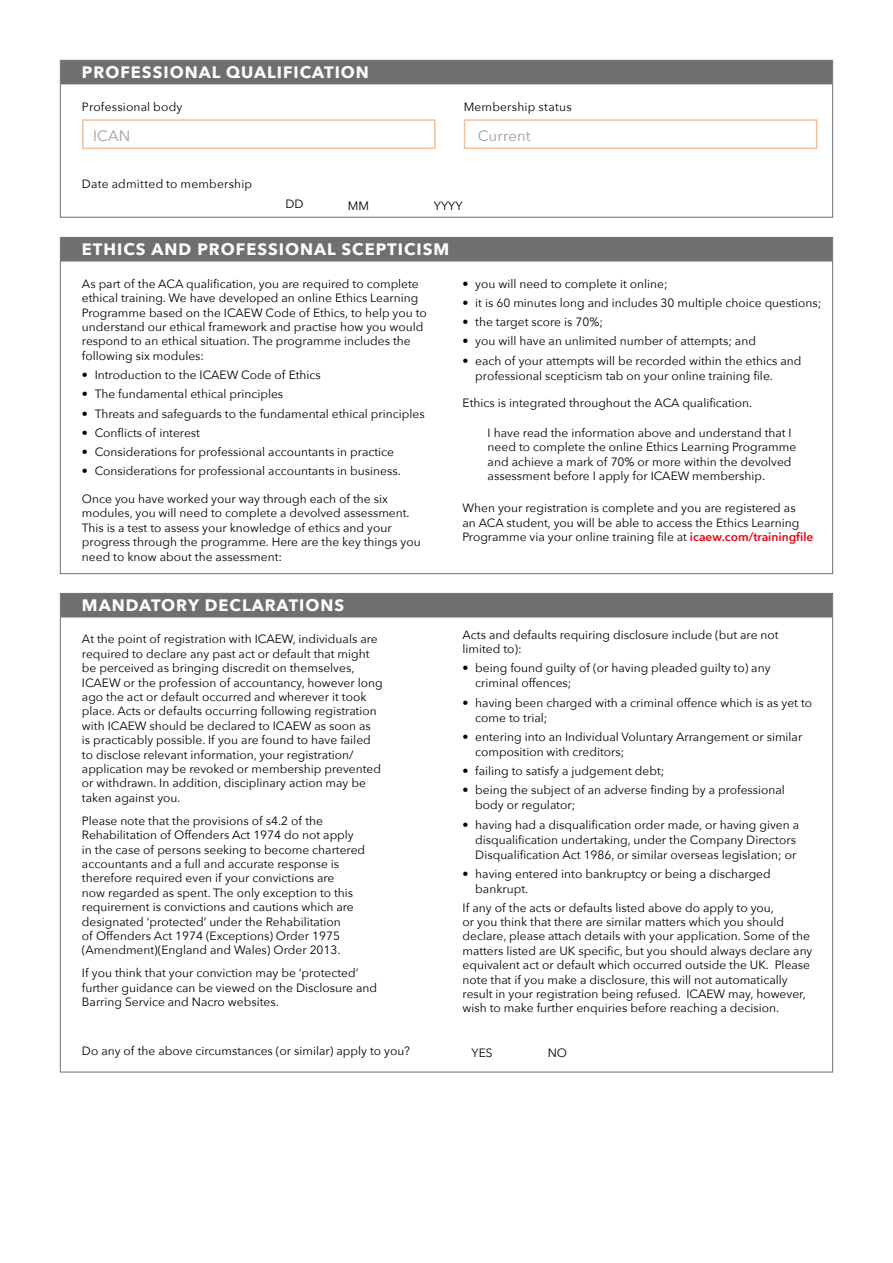
<style>
.page{position:relative;width:893px;height:1263px;background:#fff}
.page>*{position:absolute;margin:0;border:0;box-sizing:border-box;transform-origin:0 0}
.t1{font:700 16.5px "Avenir Next";letter-spacing:.06em;color:#fff}
.t2{font:15px "Avenir Next";letter-spacing:.01em;color:#9d9d9c}
.t3{font:12px/14.4px "Avenir Next";color:#000}
.t4{font:12px "Avenir Next";letter-spacing:.02em;color:#000}
.s1{font-weight:600;color:#e30613}
</style>
<div class="page">
<div style="left:61px;top:60px;width:771px;height:24px;background:#706f6f"></div>
<div style="left:60px;top:60px;width:773px;height:158px;border:1px solid #706f6f"></div>
<div style="left:61px;top:237px;width:771px;height:24px;background:#706f6f"></div>
<div style="left:61px;top:593px;width:771px;height:24px;background:#706f6f"></div>
<div style="left:82px;top:119px;width:354px;height:30px;background:#fff;border:2px solid #f1c09d"></div>
<div style="left:464px;top:119px;width:353px;height:30px;background:#fff;border:2px solid #f1c09d"></div>
<h1 class="t1" style="left:82px;top:58px;width:289px">PROFESSIONAL QUALIFICATION</h1>
<p class="t3" style="left:82px;top:99px;width:102px">Professional body</p>
<p class="t4" style="left:464px;top:96px;width:109px">Membership status</p>
<p class="t2" style="left:93px;top:123px;width:39px">ICAN</p>
<p class="t2" style="left:478px;top:123px;width:54px">Current</p>
<p class="t3" style="left:82px;top:176px;width:172px">Date admitted to membership</p>
<p class="t3" style="left:285px;top:196px;width:20px">DD</p>
<p class="t3" style="left:348px;top:198px;width:23px">MM</p>
<p class="t3" style="left:434px;top:198px;width:30px">YYYY</p>
<h1 class="t1" style="left:82px;top:235px;width:369px">ETHICS AND PROFESSIONAL SCEPTICISM</h1>
<p class="t3" style="left:82px;top:276px;width:346px">As part of the ACA qualification, you are required to complete ethical training. We have developed an online Ethics Learning Programme based on the ICAEW Code of Ethics, to help you to understand our ethical framework and practise how you would respond to an ethical situation. The programme includes the following six modules:</p>
<p class="t3" style="left:82px;top:367px;width:240px">• Introduction to the ICAEW Code of Ethics</p>
<p class="t3" style="left:82px;top:386px;width:203px">• The fundamental ethical principles</p>
<p class="t3" style="left:82px;top:406px;width:344px">• Threats and safeguards to the fundamental ethical principles</p>
<p class="t3" style="left:82px;top:425px;width:120px">• Conflicts of interest</p>
<p class="t3" style="left:82px;top:444px;width:314px">• Considerations for professional accountants in practice</p>
<p class="t3" style="left:82px;top:463px;width:320px">• Considerations for professional accountants in business.</p>
<p class="t3" style="left:82px;top:491px;width:340px">Once you have worked your way through each of the six modules, you will need to complete a devolved assessment.<br>This is a test to assess your knowledge of ethics and your progress through the programme. Here are the key things you need to know about the assessment:</p>
<p class="t3" style="left:463px;top:276px;width:207px">• you will need to complete it online;</p>
<p class="t3" style="left:463px;top:295px;width:360px">• it is 60 minutes long and includes 30 multiple choice questions;</p>
<p class="t3" style="left:463px;top:314px;width:142px">• the target score is 70%;</p>
<p class="t3" style="left:463px;top:334px;width:295px">• you will have an unlimited number of attempts; and</p>
<p class="t3" style="left:475px;top:353px;width:328px;line-height:15px;text-indent:-13px">• each of your attempts will be recorded within the ethics and professional scepticism tab on your online training file.</p>
<p class="t3" style="left:463px;top:395px;width:291px">Ethics is integrated throughout the ACA qualification.</p>
<p class="t3" style="left:488px;top:425px;width:310px">I have read the information above and understand that I need to complete the online Ethics Learning Programme and achieve a mark of 70% or more within the devolved assessment before I apply for ICAEW membership.</p>
<p class="t3" style="left:463px;top:500px;width:352px">When your registration is complete and you are registered as<br>an ACA student, you will be able to access the Ethics Learning<br>Programme via your online training file at <span class="s1">icaew.com/trainingfile</span></p>
<h1 class="t1" style="left:82px;top:591px;width:264px">MANDATORY DECLARATIONS</h1>
<p class="t3" style="left:82px;top:631px;width:302px">At the point of registration with ICAEW, individuals are required to declare any past act or default that might be perceived as bringing discredit on themselves, ICAEW or the profession of accountancy, however long ago the act or default occurred and wherever it took place. Acts or defaults occurring following registration with ICAEW should be declared to ICAEW as soon as<br>is practicably possible. If you are found to have failed to disclose relevant information, your registration/ application may be revoked or membership prevented or withdrawn. In addition, disciplinary action may be taken against you.</p>
<p class="t3" style="left:82px;top:813px;width:285px">Please note that the provisions of s4.2 of the Rehabilitation of Offenders Act 1974 do not apply in the case of persons seeking to become chartered accountants and a full and accurate response is therefore required even if your convictions are<br>now regarded as spent. The only exception to this requirement is convictions and cautions which are designated ‘protected’ under the Rehabilitation<br>of Offenders Act 1974 (Exceptions) Order 1975 (Amendment)(England and Wales) Order 2013.</p>
<p class="t3" style="left:82px;top:965px;width:297px">If you think that your conviction may be ‘protected’ further guidance can be viewed on the Disclosure and<br>Barring Service and Nacro websites.</p>
<p class="t3" style="left:463px;top:627px;width:318px">Acts and defaults requiring disclosure include (but are not limited to):</p>
<p class="t3" style="left:475px;top:660px;width:297px;line-height:15px;text-indent:-13px">• being found guilty of (or having pleaded guilty to) any criminal offences;</p>
<p class="t3" style="left:475px;top:694px;width:338px;line-height:15px;text-indent:-13px">• having been charged with a criminal offence which is as yet to come to trial;</p>
<p class="t3" style="left:475px;top:729px;width:329px;line-height:15px;text-indent:-13px">• entering into an Individual Voluntary Arrangement or similar composition with creditors;</p>
<p class="t3" style="left:463px;top:763px;width:203px">• failing to satisfy a judgement debt;</p>
<p class="t3" style="left:475px;top:782px;width:311px;line-height:15px;text-indent:-13px">• being the subject of an adverse finding by a professional body or regulator;</p>
<p class="t3" style="left:475px;top:816px;width:325px;line-height:15px;text-indent:-13px">• having had a disqualification order made, or having given a disqualification undertaking, under the Company Directors<br>Disqualification Act 1986, or similar overseas legislation; or</p>
<p class="t3" style="left:475px;top:866px;width:297px;line-height:15px;text-indent:-13px">• having entered into bankruptcy or being a discharged bankrupt.</p>
<p class="t3" style="left:463px;top:900px;width:351px">If any of the acts or defaults listed above do apply to you,<br>or you think that there are similar matters which you should declare, please attach details with your application. Some of the matters listed are UK specific, but you should always declare any equivalent act or default which occurred outside the UK. Please note that if you make a disclosure, this will not automatically result in your registration being refused. ICAEW may, however, wish to make further enquiries before reaching a decision.</p>
<p class="t3" style="left:82px;top:1043px;width:330px">Do any of the above circumstances (or similar) apply to you?</p>
<p class="t3" style="left:472px;top:1045px;width:23px">YES</p>
<p class="t3" style="left:548px;top:1045px;width:21px">NO</p>
</div>
